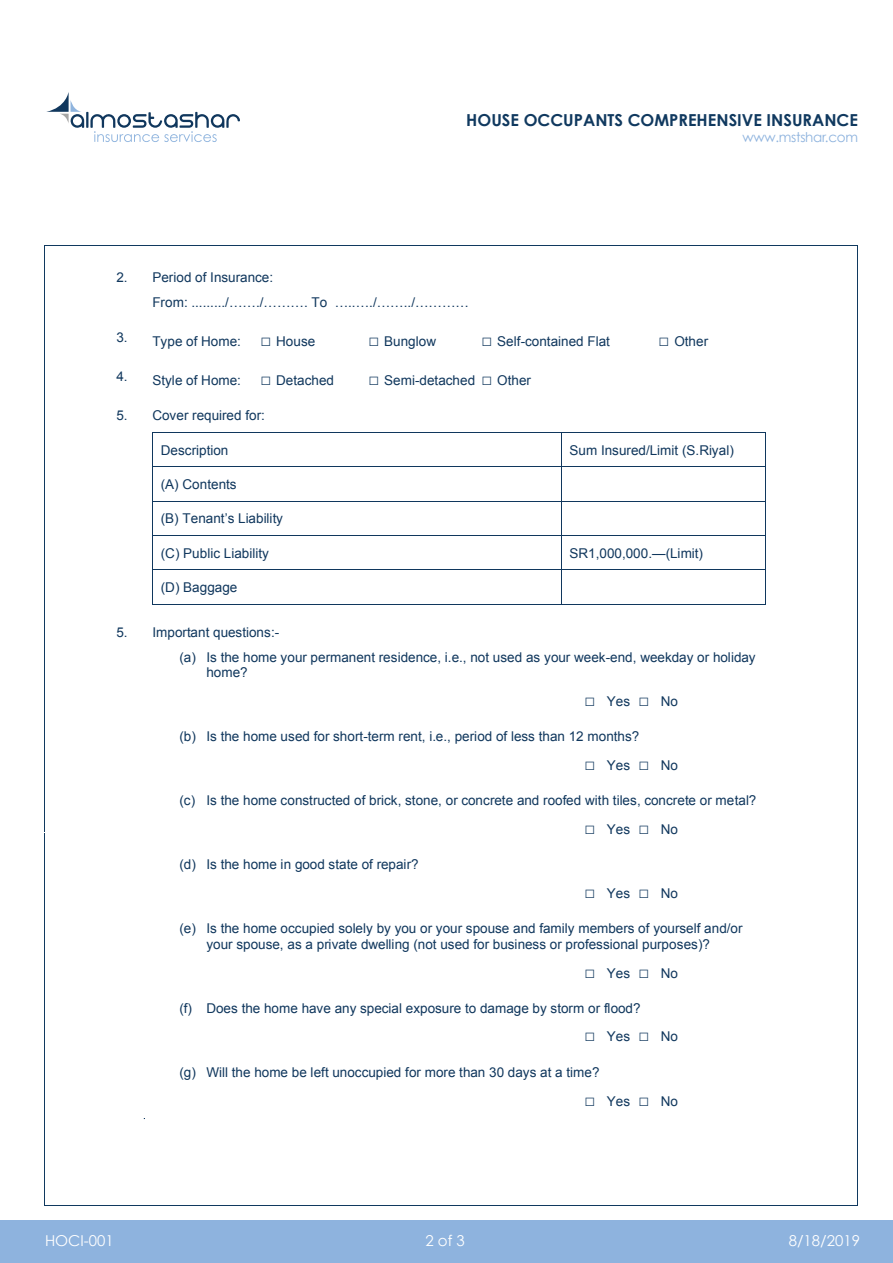
<style>
.page{position:relative;width:893px;height:1263px;background:#fff}
.page>*{position:absolute;margin:0;border:0;box-sizing:border-box;transform-origin:0 0}
.t1{font:700 16.5px "Century Gothic";color:#10395f}
.t2{font:15px "Century Gothic";color:#fff}
.t3{font:13.5px/25.3px "Arial";letter-spacing:.005em;color:#10375d}
.t4{font:13.5px "Century Gothic";letter-spacing:-.02em;color:#8eb3de}
.s1{font-size:18px}
</style>
<div class="page">
<div style="left:0;top:1221px;width:893px;height:42px;background:#8eb3de"></div>
<svg style="left:46px;top:92px;width:194px;height:50px"></svg>
<hr style="left:45px;top:245px;width:812px;height:1px;background:#10395f">
<hr style="left:44px;top:245px;width:1px;height:160px;background:#10395f">
<hr style="left:857px;top:245px;width:1px;height:160px;background:#10395f">
<hr style="left:44px;top:406px;width:1px;height:426px;background:#10395f">
<hr style="left:857px;top:406px;width:1px;height:426px;background:#10395f">
<hr style="left:44px;top:833px;width:1px;height:372px;background:#10395f">
<hr style="left:45px;top:1205px;width:812px;height:1px;background:#10395f">
<hr style="left:857px;top:833px;width:1px;height:372px;background:#10395f">
<hr style="left:153px;top:432px;width:408px;height:1px;background:#10375d">
<hr style="left:562px;top:432px;width:203px;height:1px;background:#10375d">
<hr style="left:152px;top:433px;width:1px;height:34px;background:#10375d">
<hr style="left:561px;top:433px;width:1px;height:34px;background:#10375d">
<hr style="left:765px;top:433px;width:1px;height:34px;background:#10375d">
<hr style="left:153px;top:467px;width:408px;height:1px;background:#10375d">
<hr style="left:562px;top:467px;width:203px;height:1px;background:#10375d">
<hr style="left:152px;top:467px;width:1px;height:34px;background:#10375d">
<hr style="left:561px;top:467px;width:1px;height:34px;background:#10375d">
<hr style="left:765px;top:467px;width:1px;height:34px;background:#10375d">
<hr style="left:153px;top:501px;width:408px;height:1px;background:#10375d">
<hr style="left:562px;top:501px;width:203px;height:1px;background:#10375d">
<hr style="left:152px;top:501px;width:1px;height:34px;background:#10375d">
<hr style="left:561px;top:501px;width:1px;height:34px;background:#10375d">
<hr style="left:765px;top:501px;width:1px;height:34px;background:#10375d">
<hr style="left:153px;top:535px;width:408px;height:1px;background:#10375d">
<hr style="left:562px;top:535px;width:203px;height:1px;background:#10375d">
<hr style="left:152px;top:536px;width:1px;height:33px;background:#10375d">
<hr style="left:561px;top:536px;width:1px;height:33px;background:#10375d">
<hr style="left:765px;top:536px;width:1px;height:33px;background:#10375d">
<hr style="left:153px;top:569px;width:408px;height:1px;background:#10375d">
<hr style="left:562px;top:569px;width:203px;height:1px;background:#10375d">
<hr style="left:152px;top:570px;width:1px;height:34px;background:#10375d">
<hr style="left:153px;top:604px;width:408px;height:1px;background:#10375d">
<hr style="left:561px;top:570px;width:1px;height:34px;background:#10375d">
<hr style="left:562px;top:604px;width:203px;height:1px;background:#10375d">
<hr style="left:765px;top:570px;width:1px;height:34px;background:#10375d">
<p class="t1" style="left:466px;top:108px;width:393px">HOUSE OCCUPANTS COMPREHENSIVE INSURANCE</p>
<p class="t4" style="left:743px;top:128px;width:117px">www.mstshar.com</p>
<p class="t3" style="left:152px;top:265px;width:318px;text-indent:-36px">2. Period of Insurance:<br>From: ........./……./………. To …..…./……../…………</p>
<p class="t3" style="left:116px;top:329px;width:200px">3. Type of Home: <span class="s1">□</span> House</p>
<p class="t3" style="left:368px;top:329px;width:69px"><span class="s1">□</span> Bunglow</p>
<p class="t3" style="left:481px;top:329px;width:130px"><span class="s1">□</span> Self-contained Flat</p>
<p class="t3" style="left:659px;top:329px;width:51px"><span class="s1">□</span> Other</p>
<p class="t3" style="left:116px;top:368px;width:219px">4. Style of Home: <span class="s1">□</span> Detached</p>
<p class="t3" style="left:368px;top:368px;width:164px"><span class="s1">□</span> Semi-detached <span class="s1">□</span> Other</p>
<p class="t3" style="left:116px;top:403px;width:150px">5. Cover required for:</p>
<p class="t3" style="left:161px;top:437px;width:69px">Description</p>
<p class="t3" style="left:569px;top:437px;width:166px">Sum Insured/Limit (S.Riyal)</p>
<p class="t3" style="left:161px;top:472px;width:77px">(A) Contents</p>
<p class="t3" style="left:161px;top:506px;width:124px">(B) Tenant’s Liability</p>
<p class="t3" style="left:161px;top:540px;width:110px">(C) Public Liability</p>
<p class="t3" style="left:569px;top:540px;width:135px">SR1,000,000.—(Limit)</p>
<p class="t3" style="left:161px;top:574px;width:78px">(D) Baggage</p>
<p class="t3" style="left:179px;top:620px;width:578px;line-height:24.6px;text-indent:-63px">5. Important questions:-<br>(a) Is the home your permanent residence, i.e., not used as your week-end, weekday or holiday</p>
<p class="t3" style="left:206px;top:660px;width:43px">home?</p>
<p class="t3" style="left:584px;top:689px;width:95px"><span class="s1">□</span> Yes <span class="s1">□</span> No</p>
<p class="t3" style="left:179px;top:724px;width:461px">(b) Is the home used for short-term rent, i.e., period of less than 12 months?</p>
<p class="t3" style="left:584px;top:753px;width:95px"><span class="s1">□</span> Yes <span class="s1">□</span> No</p>
<p class="t3" style="left:179px;top:788px;width:579px">(c) Is the home constructed of brick, stone, or concrete and roofed with tiles, concrete or metal?</p>
<p class="t3" style="left:584px;top:817px;width:95px"><span class="s1">□</span> Yes <span class="s1">□</span> No</p>
<p class="t3" style="left:179px;top:852px;width:241px">(d) Is the home in good state of repair?</p>
<p class="t3" style="left:584px;top:881px;width:95px"><span class="s1">□</span> Yes <span class="s1">□</span> No</p>
<p class="t3" style="left:179px;top:921px;width:565px;line-height:15.5px;text-align:center">(e) Is the home occupied solely by you or your spouse and family members of yourself and/or your spouse, as a private dwelling (not used for business or professional purposes)?</p>
<p class="t3" style="left:584px;top:960px;width:95px"><span class="s1">□</span> Yes <span class="s1">□</span> No</p>
<p class="t3" style="left:179px;top:995px;width:463px">(f) Does the home have any special exposure to damage by storm or flood?</p>
<p class="t3" style="left:584px;top:1024px;width:95px"><span class="s1">□</span> Yes <span class="s1">□</span> No</p>
<p class="t3" style="left:179px;top:1059px;width:422px">(g) Will the home be left unoccupied for more than 30 days at a time?</p>
<p class="t3" style="left:584px;top:1088px;width:95px"><span class="s1">□</span> Yes <span class="s1">□</span> No</p>
<p class="t2" style="left:45px;top:1230px;width:70px">HOCI-001</p>
<p class="t2" style="left:425px;top:1230px;width:41px">2 of 3</p>
<p class="t2" style="left:789px;top:1230px;width:73px">8/18/2019</p>
</div>
